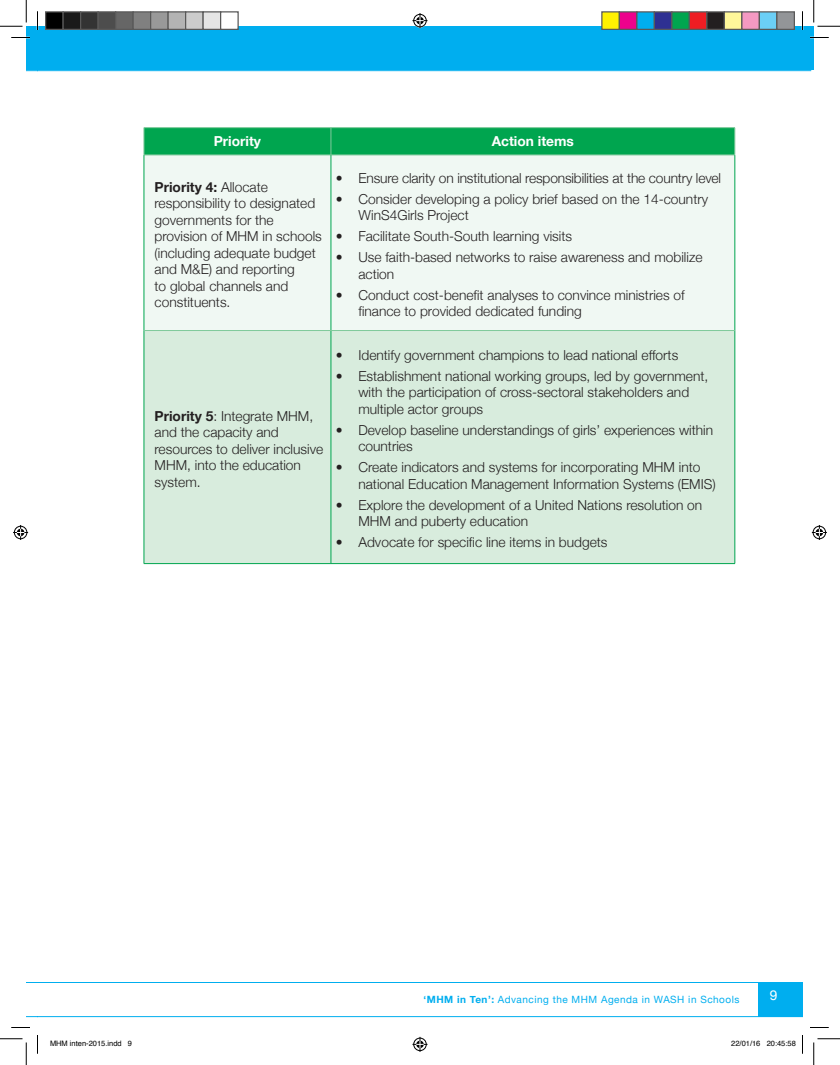
<style>
.page{position:relative;width:840px;height:1065px;background:#fff}
.page>*{position:absolute;margin:0;border:0;box-sizing:border-box;transform-origin:0 0}
.t1{font:300 13.75px/16.5px "Helvetica Neue";color:#231f20}
.t2{font:700 13.75px "Helvetica Neue";color:#fff}
.t3{font:13.75px "Helvetica Neue";color:#fff}
.t4{font:10px "Helvetica Neue";letter-spacing:.05em;color:#00aeef}
.t5{font:7.5px "Helvetica";color:#000}
.s1{font-weight:700}
</style>
<div class="page">
<svg style="left:26px;top:70px;width:12px;height:1px"></svg>
<div style="left:26px;top:26px;width:12px;height:43px;background:#00aeef"></div>
<svg style="left:26px;top:982px;width:777px;height:35px"></svg>
<div style="left:758px;top:983px;width:44px;height:34px;background:#00aeef"></div>
<hr style="left:38px;top:70px;width:773px;height:1px;background:#00aeef">
<div style="left:38px;top:26px;width:776px;height:43px;background:#00aeef"></div>
<div style="left:145px;top:156px;width:590px;height:174px;background:#f0f8f3"></div>
<div style="left:145px;top:331px;width:590px;height:232px;background:#d8ecdd"></div>
<hr style="left:144px;top:127px;width:187px;height:1px;background:#80ca9c">
<hr style="left:331px;top:127px;width:404px;height:1px;background:#80ca9c">
<svg style="left:144px;top:128px;width:592px;height:27px;background:#04a651"></svg>
<hr style="left:144px;top:155px;width:187px;height:1px;background:#80ca9c">
<hr style="left:331px;top:155px;width:404px;height:1px;background:#80ca9c">
<hr style="left:144px;top:331px;width:1px;height:232px;background:#00a54f">
<hr style="left:331px;top:331px;width:1px;height:232px;background:#00a54f">
<hr style="left:735px;top:331px;width:1px;height:232px;background:#00a54f">
<hr style="left:144px;top:563px;width:187px;height:1px;background:#00a54f">
<hr style="left:331px;top:563px;width:404px;height:1px;background:#00a54f">
<hr style="left:144px;top:155px;width:1px;height:176px;background:#00a54f">
<hr style="left:331px;top:155px;width:1px;height:175px;background:#00a54f">
<hr style="left:735px;top:155px;width:1px;height:176px;background:#00a54f">
<hr style="left:144px;top:330px;width:187px;height:1px;background:#80ca9c">
<hr style="left:331px;top:330px;width:404px;height:1px;background:#80ca9c">
<svg style="left:11px;top:37px;width:19px;height:1px"></svg>
<svg style="left:810px;top:37px;width:19px;height:1px"></svg>
<svg style="left:11px;top:1027px;width:19px;height:1px"></svg>
<svg style="left:810px;top:1027px;width:19px;height:1px"></svg>
<svg style="left:37px;top:11px;width:1px;height:19px"></svg>
<svg style="left:37px;top:1035px;width:1px;height:19px"></svg>
<svg style="left:802px;top:11px;width:1px;height:19px"></svg>
<svg style="left:802px;top:1035px;width:1px;height:19px"></svg>
<svg style="left:0;top:0;width:27px;height:27px"></svg>
<svg style="left:0;top:1039px;width:27px;height:26px"></svg>
<svg style="left:814px;top:0;width:26px;height:27px"></svg>
<svg style="left:814px;top:1039px;width:26px;height:26px"></svg>
<svg style="left:412px;top:13px;width:16px;height:15px"></svg>
<svg style="left:412px;top:1037px;width:16px;height:15px"></svg>
<svg style="left:13px;top:525px;width:15px;height:15px"></svg>
<svg style="left:812px;top:525px;width:15px;height:15px"></svg>
<div style="left:46px;top:12px;width:17px;height:17px;background:#000"></div>
<div style="left:45px;top:11px;width:19px;height:19px;border:1px solid #595959"></div>
<div style="left:63px;top:12px;width:18px;height:17px;background:#1a1a1a"></div>
<div style="left:62px;top:11px;width:19px;height:19px;border:1px solid #595959"></div>
<div style="left:81px;top:12px;width:17px;height:17px;background:#333"></div>
<div style="left:80px;top:11px;width:19px;height:19px;border:1px solid #595959"></div>
<div style="left:98px;top:12px;width:18px;height:17px;background:#4d4d4d"></div>
<div style="left:98px;top:11px;width:18px;height:19px;border:1px solid #595959"></div>
<div style="left:116px;top:12px;width:17px;height:17px;background:#666"></div>
<div style="left:115px;top:11px;width:19px;height:19px;border:1px solid #595959"></div>
<div style="left:133px;top:12px;width:18px;height:17px;background:#808080"></div>
<div style="left:132px;top:11px;width:19px;height:19px;border:1px solid #595959"></div>
<div style="left:151px;top:12px;width:17px;height:17px;background:#999"></div>
<div style="left:150px;top:11px;width:19px;height:19px;border:1px solid #595959"></div>
<div style="left:168px;top:12px;width:18px;height:17px;background:#b3b3b3"></div>
<div style="left:168px;top:11px;width:18px;height:19px;border:1px solid #595959"></div>
<div style="left:186px;top:12px;width:17px;height:17px;background:#ccc"></div>
<div style="left:185px;top:11px;width:19px;height:19px;border:1px solid #595959"></div>
<div style="left:203px;top:12px;width:18px;height:17px;background:#e5e5e5"></div>
<div style="left:202px;top:11px;width:19px;height:19px;border:1px solid #595959"></div>
<div style="left:221px;top:12px;width:17px;height:17px;background:#fff"></div>
<div style="left:220px;top:11px;width:19px;height:19px;border:1px solid #595959"></div>
<div style="left:602px;top:12px;width:17px;height:17px;background:#fff101"></div>
<div style="left:601px;top:11px;width:19px;height:19px;border:1px solid #595959"></div>
<div style="left:619px;top:12px;width:18px;height:17px;background:#ed028c"></div>
<div style="left:619px;top:11px;width:19px;height:19px;border:1px solid #595959"></div>
<div style="left:637px;top:12px;width:17px;height:17px;background:#00aeef"></div>
<div style="left:636px;top:11px;width:19px;height:19px;border:1px solid #595959"></div>
<div style="left:654px;top:12px;width:18px;height:17px;background:#2e3092"></div>
<div style="left:654px;top:11px;width:18px;height:19px;border:1px solid #595959"></div>
<div style="left:672px;top:12px;width:17px;height:17px;background:#00a54f"></div>
<div style="left:671px;top:11px;width:19px;height:19px;border:1px solid #595959"></div>
<div style="left:689px;top:12px;width:18px;height:17px;background:#ee1d23"></div>
<div style="left:689px;top:11px;width:19px;height:19px;border:1px solid #595959"></div>
<div style="left:707px;top:12px;width:17px;height:17px;background:#231f20"></div>
<div style="left:706px;top:11px;width:19px;height:19px;border:1px solid #595959"></div>
<div style="left:724px;top:12px;width:18px;height:17px;background:#fff79a"></div>
<div style="left:724px;top:11px;width:18px;height:19px;border:1px solid #595959"></div>
<div style="left:742px;top:12px;width:17px;height:17px;background:#f499c2"></div>
<div style="left:741px;top:11px;width:19px;height:19px;border:1px solid #595959"></div>
<div style="left:759px;top:12px;width:18px;height:17px;background:#6bcff6"></div>
<div style="left:759px;top:11px;width:19px;height:19px;border:1px solid #595959"></div>
<div style="left:777px;top:12px;width:17px;height:17px;background:#939598"></div>
<div style="left:776px;top:11px;width:19px;height:19px;border:1px solid #595959"></div>
<p class="t2" style="left:214px;top:133px;width:49px">Priority</p>
<p class="t2" style="left:492px;top:133px;width:84px">Action items</p>
<p class="t1" style="left:155px;top:178px;width:169px"><span class="s1">Priority 4:</span> Allocate responsibility to designated governments for the provision of MHM in schools (including adequate budget and M&amp;E) and reporting<br>to global channels and constituents.</p>
<p class="t1" style="left:336px;top:169px;width:387px">• Ensure clarity on institutional responsibilities at the country level</p>
<p class="t1" style="left:358px;top:190px;width:351px;text-indent:-23px">• Consider developing a policy brief based on the 14-country<br>WinS4Girls Project</p>
<p class="t1" style="left:336px;top:228px;width:238px">• Facilitate South-South learning visits</p>
<p class="t1" style="left:358px;top:249px;width:346px;text-indent:-23px">• Use faith-based networks to raise awareness and mobilize action</p>
<p class="t1" style="left:358px;top:286px;width:328px;text-indent:-22px">• Conduct cost-benefit analyses to convince ministries of finance to provided dedicated funding</p>
<p class="t1" style="left:155px;top:407px;width:170px"><span class="s1">Priority 5</span>: Integrate MHM, and the capacity and resources to deliver inclusive<br>MHM, into the education system.</p>
<p class="t1" style="left:336px;top:347px;width:344px">• Identify government champions to lead national efforts</p>
<p class="t1" style="left:358px;top:368px;width:351px;text-indent:-23px">• Establishment national working groups, led by government, with the participation of cross-sectoral stakeholders and multiple actor groups</p>
<p class="t1" style="left:358px;top:422px;width:356px;text-indent:-23px">• Develop baseline understandings of girls’ experiences within countries</p>
<p class="t1" style="left:358px;top:459px;width:359px;text-indent:-22px">• Create indicators and systems for incorporating MHM into national Education Management Information Systems (EMIS)</p>
<p class="t1" style="left:358px;top:497px;width:345px;text-indent:-22px">• Explore the development of a United Nations resolution on<br>MHM and puberty education</p>
<p class="t1" style="left:336px;top:534px;width:273px">• Advocate for specific line items in budgets</p>
<p class="t4" style="left:424px;top:993px;width:317px"><span class="s1">‘MHM in Ten’:</span> Advancing the MHM Agenda in WASH in Schools</p>
<p class="t3" style="left:770px;top:987px;width:9px">9</p>
<p class="t5" style="left:50px;top:1038px;width:84px">MHM inten-2015.indd 9</p>
<p class="t5" style="left:731px;top:1038px;width:66px">22/01/16 20:45:58</p>
</div>
